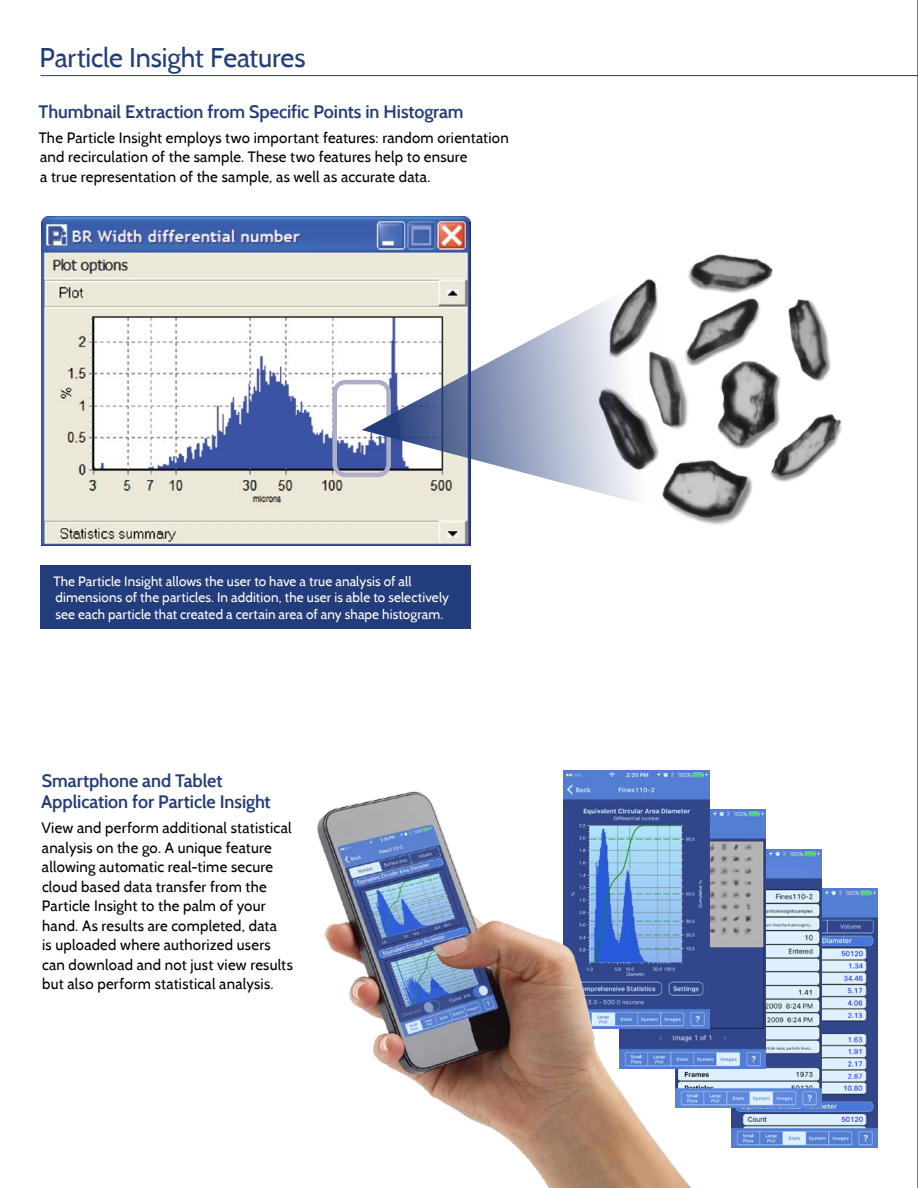
<style>
.page{position:relative;width:918px;height:1188px;background:#fff}
.page>*{position:absolute;margin:0;border:0;box-sizing:border-box;transform-origin:0 0}
.t1{font:27px "Cabin";letter-spacing:-.005em;color:#233c7b}
.t2{font:600 18px/21px "Cabin";letter-spacing:-.005em;color:#233c7b}
.t3{font:15px/19.5px "Cabin";letter-spacing:.015em;color:#000}
.t4{font:13.5px/16.5px "Cabin";letter-spacing:.01em;color:#fff}
</style>
<div class="page">
<img style="left:665px;top:254px;width:177px;height:271px">
<div style="left:40px;top:566px;width:430px;height:63px;background:#233c7b"></div>
<img style="left:41px;top:217px;width:429px;height:329px">
<svg style="left:332px;top:380px;width:30px;height:97px"></svg>
<svg style="left:362px;top:268px;width:303px;height:242px"></svg>
<hr style="left:40px;top:75px;width:878px;height:1px;background:#233c7b">
<hr style="left:917px;top:0;width:1px;height:1188px;background:#000">
<img style="left:732px;top:889px;width:146px;height:259px">
<img style="left:691px;top:849px;width:131px;height:259px">
<img style="left:691px;top:810px;width:75px;height:258px">
<img style="left:564px;top:770px;width:146px;height:259px">
<img style="left:317px;top:784px;width:374px;height:404px">
<h1 class="t1" style="left:40px;top:40px;width:267px">Particle Insight Features</h1>
<p class="t2" style="left:39px;top:101px;width:426px">Thumbnail Extraction from Specific Points in Histogram</p>
<p class="t3" style="left:39px;top:128px;width:472px">The Particle Insight employs two important features: random orientation and recirculation of the sample. These two features help to ensure<br>a true representation of the sample, as well as accurate data.</p>
<p class="t4" style="left:53px;top:573px;width:397px">The Particle Insight allows the user to have a true analysis of all dimensions of the particles. In addition, the user is able to selectively see each particle that created a certain area of any shape histogram.</p>
<p class="t2" style="left:41px;top:771px;width:231px">Smartphone and Tablet<br>Application for Particle Insight</p>
<p class="t3" style="left:41px;top:818px;width:253px">View and perform additional statistical analysis on the go. A unique feature allowing automatic real-time secure cloud based data transfer from the Particle Insight to the palm of your hand. As results are completed, data<br>is uploaded where authorized users can download and not just view results but also perform statistical analysis.</p>
</div>
